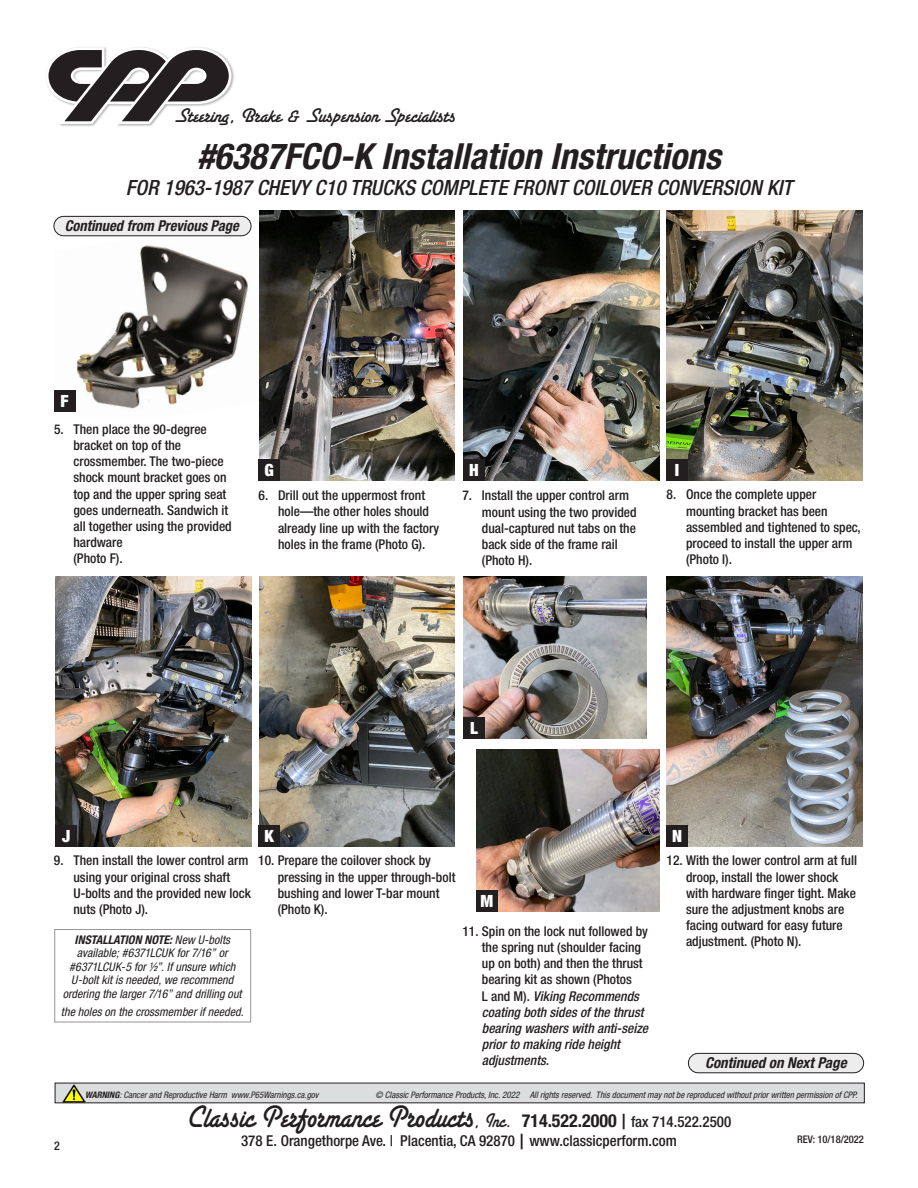
<style>
.page{position:relative;width:918px;height:1188px;background:#fff}
.page>*{position:absolute;margin:0;border:0;box-sizing:border-box;transform-origin:0 0}
.t1{font:italic 700 condensed 36px "Helvetica Neue LT Std";color:#231f20}
.t2{font:33px "Santa Fe Let Plain";letter-spacing:.005em;color:#231f20;scale:.9 1}
.t3{font:italic 500 condensed 21px "Helvetica Neue LT Std";color:#231f20}
.t4{font:21px "Santa Fe Let Plain";color:#231f20}
.t5{font:900 condensed 16.8px "Helvetica Neue LT Std";color:#fff}
.t6{font:500 condensed 15px "Helvetica Neue LT Std";color:#231f20}
.t7{font:italic 700 condensed 15px "Helvetica Neue LT Std";color:#231f20}
.t8{font:500 condensed 13.5px/16.2px "Helvetica Neue LT Std";color:#231f20}
.t9{font:italic condensed 12px/13.5px "Helvetica Neue LT Std";letter-spacing:.005em;color:#231f20;text-align:center}
.t10{font:500 condensed 12px "Helvetica Neue LT Std";color:#231f20}
.t11{font:500 condensed 10.5px "Helvetica Neue LT Std";color:#231f20}
.t12{font:italic condensed 9px "Helvetica Neue LT Std";color:#231f20}
.s1{font-weight:700}
.s2{font-style:italic}
.s3{font-size:21px}
.s4{font-family:"Helvetica Neue LT Std";font-weight:700;font-stretch:condensed;font-size:18px}
.s5{font-family:"Helvetica Neue LT Std";font-weight:500;font-stretch:condensed;font-size:21px}
.s6{font-family:"Helvetica Neue LT Std";font-weight:500;font-stretch:condensed;font-size:15px}
</style>
<div class="page">
<img style="left:60px;top:65px;width:174px;height:61px">
<svg style="left:46px;top:47px;width:185px;height:77px"></svg>
<div style="left:55px;top:1083px;width:809px;height:20px;background:#dcdddf"></div>
<img style="left:63px;top:1085px;width:22px;height:16px">
<img style="left:54px;top:236px;width:195px;height:176px">
<div style="left:54px;top:391px;width:21px;height:21px;background:#231f20"></div>
<img style="left:463px;top:211px;width:196px;height:270px">
<div style="left:463px;top:460px;width:21px;height:21px;background:#231f20"></div>
<img style="left:667px;top:211px;width:195px;height:270px">
<div style="left:667px;top:460px;width:21px;height:21px;background:#231f20"></div>
<img style="left:667px;top:577px;width:195px;height:270px">
<div style="left:667px;top:826px;width:21px;height:21px;background:#231f20"></div>
<img style="left:259px;top:211px;width:195px;height:270px">
<div style="left:259px;top:460px;width:21px;height:21px;background:#231f20"></div>
<img style="left:259px;top:577px;width:195px;height:270px">
<div style="left:259px;top:826px;width:21px;height:21px;background:#231f20"></div>
<img style="left:56px;top:577px;width:195px;height:270px">
<div style="left:56px;top:826px;width:21px;height:21px;background:#231f20"></div>
<div style="left:54px;top:929px;width:197px;height:93px;border:1px solid #939598"></div>
<div style="left:688px;top:1053px;width:176px;height:20px;background:#ededed;border-radius:10px"></div>
<div style="left:688px;top:1053px;width:176px;height:20px;border:1px solid #231f20;border-radius:10px"></div>
<div style="left:54px;top:216px;width:197px;height:20px;background:#ededed;border-radius:10px"></div>
<div style="left:54px;top:216px;width:197px;height:20px;border:1px solid #231f20;border-radius:10px"></div>
<img style="left:464px;top:577px;width:183px;height:162px">
<div style="left:463px;top:718px;width:21px;height:21px;background:#231f20"></div>
<img style="left:477px;top:750px;width:183px;height:162px">
<div style="left:476px;top:890px;width:21px;height:22px;background:#231f20"></div>
<h3 class="t4" style="left:174px;top:108px;width:283px">Steering, Brake &amp; Suspension Specialists</h3>
<h1 class="t1" style="left:197px;top:135px;width:525px">#6387FCO-K Installation Instructions</h1>
<h3 class="t3" style="left:126px;top:175px;width:668px">FOR 1963-1987 CHEVY C10 TRUCKS COMPLETE FRONT COILOVER CONVERSION KIT</h3>
<p class="t7" style="left:65px;top:217px;width:176px">Continued from Previous Page</p>
<p class="t5" style="left:60px;top:391px;width:10px">F</p>
<p class="t8" style="left:73px;top:421px;width:160px;text-indent:-19px">5. Then place the 90-degree bracket on top of the crossmember. The two-piece shock mount bracket goes on top and the upper spring seat goes underneath. Sandwich it all together using the provided hardware<br>(Photo F).</p>
<p class="t5" style="left:265px;top:460px;width:11px">G</p>
<p class="t5" style="left:469px;top:460px;width:11px">H</p>
<p class="t5" style="left:675px;top:460px;width:6px">I</p>
<p class="t8" style="left:278px;top:487px;width:163px;text-indent:-19px">6. Drill out the uppermost front hole—the other holes should already line up with the factory holes in the frame (Photo G).</p>
<p class="t8" style="left:482px;top:487px;width:156px;text-indent:-19px">7. Install the upper control arm mount using the two provided dual-captured nut tabs on the back side of the frame rail (Photo H).</p>
<p class="t8" style="left:686px;top:486px;width:176px;text-indent:-19px">8. Once the complete upper mounting bracket has been assembled and tightened to spec, proceed to install the upper arm (Photo I).</p>
<p class="t5" style="left:470px;top:718px;width:9px">L</p>
<p class="t5" style="left:62px;top:826px;width:10px">J</p>
<p class="t5" style="left:265px;top:826px;width:11px">K</p>
<p class="t8" style="left:278px;top:852px;width:179px;text-indent:-19px">10. Prepare the coilover shock by pressing in the upper through-bolt bushing and lower T-bar mount (Photo K).</p>
<p class="t8" style="left:73px;top:852px;width:179px;text-indent:-19px">9. Then install the lower control arm using your original cross shaft<br>U-bolts and the provided new lock nuts (Photo J).</p>
<p class="t9" style="left:63px;top:933px;width:180px"><span class="s1">INSTALLATION NOTE:</span> New U-bolts available; #6371LCUK for 7/16” or #6371LCUK-5 for ½”. If unsure which U-bolt kit is needed, we recommend ordering the larger 7/16” and drilling out</p>
<p class="t9" style="left:61px;top:1005px;width:184px">the holes on the crossmember if needed.</p>
<p class="t5" style="left:480px;top:891px;width:14px">M</p>
<p class="t8" style="left:482px;top:923px;width:168px;text-indent:-19px">11. Spin on the lock nut followed by the spring nut (shoulder facing up on both) and then the thrust bearing kit as shown (Photos<br>L and M). <span class="s2">Viking Recommends coating both sides of the thrust bearing washers with anti-seize prior to making ride height adjustments.</span></p>
<p class="t5" style="left:672px;top:826px;width:11px">N</p>
<p class="t8" style="left:686px;top:852px;width:172px;text-indent:-19px">12. With the lower control arm at full droop, install the lower shock with hardware finger tight. Make sure the adjustment knobs are facing outward for easy future adjustment. (Photo N).</p>
<p class="t7" style="left:705px;top:1054px;width:143px">Continued on Next Page</p>
<p class="t10" style="left:54px;top:1139px;width:7px">2</p>
<p class="t12" style="left:85px;top:1090px;width:235px"><span class="s1">WARNING</span>: Cancer and Reproductive Harm www.P65Warnings.ca.gov</p>
<p class="t12" style="left:376px;top:1090px;width:483px">© Classic Performance Products, Inc. 2022 All rights reserved. This document may not be reproduced without prior written permission of CPP.</p>
<h2 class="t2" style="left:187px;top:1105px;width:607px">Classic Performance Products<span class="s3">, Inc.</span> <span class="s4">714.522.2000</span> <span class="s5">|</span> <span class="s6">fax 714.522.2500</span></h2>
<p class="t6" style="left:241px;top:1132px;width:437px">378 E. Orangethorpe Ave. | Placentia, CA 92870 <span class="s3">|</span> www.classicperform.com</p>
<p class="t11" style="left:797px;top:1133px;width:68px">REV: 10/18/2022</p>
</div>
